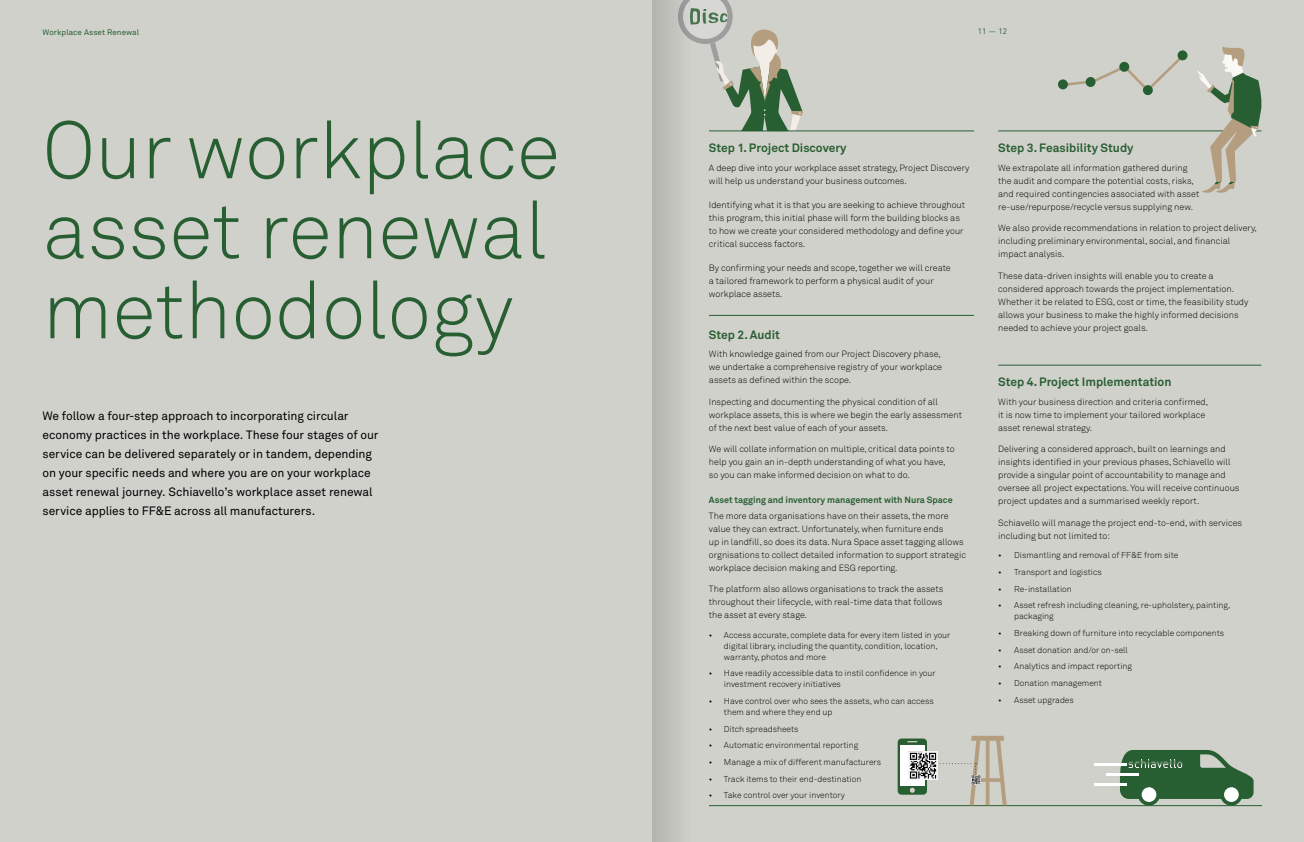
<style>
.page{position:relative;width:1304px;height:842px;background:#d1d1cc}
.page>*{position:absolute;margin:0;border:0;box-sizing:border-box;transform-origin:0 0}
.t1{font:300 80px/80px "Akkurat Std";color:#285f32}
.t2{font:12px/19px "Akkurat Std";letter-spacing:-.005em;color:#000}
.t3{font:700 12px "Akkurat";color:#285f32}
.t4{font:300 9px/13px "Akkurat";color:#000}
.t5{font:700 9px "Akkurat";color:#285f32}
.t6{font:300 8.5px/11px "Akkurat";color:#000}
.t7{font:8px "Akkurat Std";letter-spacing:.01em;color:#285f32}
.t8{font:8px "DIN";color:#285f32}
</style>
<div class="page">
<hr style="left:709px;top:315px;width:265px;height:1px;background:#285f32">
<hr style="left:998px;top:130px;width:263px;height:1px;background:#285f32">
<hr style="left:998px;top:365px;width:263px;height:1px;background:#285f32">
<hr style="left:709px;top:805px;width:553px;height:1px;background:#285f32">
<svg style="left:692px;top:0;width:111px;height:130px"></svg>
<svg style="left:1197px;top:46px;width:65px;height:147px"></svg>
<svg style="left:1058px;top:50px;width:130px;height:45px"></svg>
<hr style="left:709px;top:130px;width:265px;height:1px;background:#285f32">
<svg style="left:1120px;top:750px;width:134px;height:56px"></svg>
<hr style="left:1094px;top:763px;width:33px;height:2px;background:#fff">
<hr style="left:1094px;top:783px;width:33px;height:2px;background:#fff">
<hr style="left:1106px;top:773px;width:33px;height:2px;background:#fff">
<div style="left:1224px;top:787px;width:15px;height:15px;background:#fff;border-radius:50%"></div>
<div style="left:1142px;top:787px;width:14px;height:15px;background:#fff;border-radius:50%"></div>
<img style="left:1127px;top:755px;width:58px;height:16px">
<svg style="left:898px;top:736px;width:109px;height:69px"></svg>
<div style="left:652px;top:0;width:40px;height:842px;background:linear-gradient(to right,#b4b4af,#cecec9)"></div>
<p class="t7" style="left:43px;top:27px;width:98px">Workplace Asset Renewal</p>
<p class="t8" style="left:978px;top:26px;width:30px">11 — 12</p>
<h1 class="t1" style="left:43px;top:110px;width:519px">Our workplace asset renewal methodology</h1>
<p class="t2" style="left:43px;top:407px;width:338px">We follow a four-step approach to incorporating circular economy practices in the workplace. These four stages of our service can be delivered separately or in tandem, depending on your specific needs and where you are on your workplace asset renewal journey. Schiavello’s workplace asset renewal service applies to FF&amp;E across all manufacturers.</p>
<h2 class="t3" style="left:709px;top:140px;width:139px">Step 1. Project Discovery</h2>
<p class="t4" style="left:709px;top:161px;width:262px">A deep dive into your workplace asset strategy, Project Discovery will help us understand your business outcomes.</p>
<p class="t4" style="left:709px;top:199px;width:258px">Identifying what it is that you are seeking to achieve throughout this program, this initial phase will form the building blocks as to how we create your considered methodology and define your critical success factors.</p>
<p class="t4" style="left:709px;top:262px;width:243px">By confirming your needs and scope, together we will create a tailored framework to perform a physical audit of your workplace assets.</p>
<h2 class="t3" style="left:709px;top:327px;width:73px">Step 2. Audit</h2>
<p class="t4" style="left:709px;top:348px;width:235px">With knowledge gained from our Project Discovery phase, we undertake a comprehensive registry of your workplace assets as defined within the scope.</p>
<p class="t4" style="left:709px;top:395px;width:255px">Inspecting and documenting the physical condition of all workplace assets, this is where we begin the early assessment of the next best value of each of your assets.</p>
<p class="t4" style="left:709px;top:443px;width:247px">We will collate information on multiple, critical data points to help you gain an in-depth understanding of what you have, so you can make informed decision on what to do.</p>
<p class="t5" style="left:709px;top:494px;width:245px">Asset tagging and inventory management with Nura Space</p>
<p class="t4" style="left:709px;top:509px;width:259px">The more data organisations have on their assets, the more value they can extract. Unfortunately, when furniture ends<br>up in landfill, so does its data. Nura Space asset tagging allows orgnisations to collect detailed information to support strategic workplace decision making and ESG reporting.</p>
<p class="t4" style="left:709px;top:583px;width:236px;text-align:justify">The platform also allows organisations to track the assets throughout their lifecycle, with real-time data that follows the asset at every stage.</p>
<p class="t6" style="left:724px;top:629px;width:228px;text-indent:-15px">• Access accurate, complete data for every item listed in your digital library, including the quantity, condition, location, warranty, photos and more</p>
<p class="t6" style="left:724px;top:668px;width:213px;text-indent:-15px">• Have readily accessible data to instil confidence in your investment recovery initiatives</p>
<p class="t6" style="left:724px;top:696px;width:211px;text-indent:-15px">• Have control over who sees the assets, who can access them and where they end up</p>
<p class="t6" style="left:709px;top:723px;width:91px">• Ditch spreadsheets</p>
<p class="t6" style="left:709px;top:740px;width:151px">• Automatic environmental reporting</p>
<p class="t6" style="left:709px;top:757px;width:174px">• Manage a mix of different manufacturers</p>
<p class="t6" style="left:709px;top:773px;width:154px">• Track items to their end-destination</p>
<p class="t6" style="left:709px;top:790px;width:137px">• Take control over your inventory</p>
<h2 class="t3" style="left:998px;top:140px;width:137px">Step 3. Feasibility Study</h2>
<p class="t4" style="left:998px;top:161px;width:203px">We extrapolate all information gathered during the audit and compare the potential costs, risks, and required contingencies associated with asset re-use/repurpose/recycle versus supplying new.</p>
<p class="t4" style="left:998px;top:222px;width:260px">We also provide recommendations in relation to project delivery, including preliminary environmental, social, and financial impact analysis.</p>
<p class="t4" style="left:998px;top:269px;width:252px">These data-driven insights will enable you to create a considered approach towards the project implementation.<br>Whether it be related to ESG, cost or time, the feasibility study allows your business to make the highly informed decisions needed to achieve your project goals.</p>
<h2 class="t3" style="left:998px;top:374px;width:175px">Step 4. Project Implementation</h2>
<p class="t4" style="left:998px;top:395px;width:211px">With your business direction and criteria confirmed, it is now time to implement your tailored workplace asset renewal strategy.</p>
<p class="t4" style="left:998px;top:443px;width:243px">Delivering a considered approach, built on learnings and insights identified in your previous phases, Schiavello will provide a singular point of accountability to manage and oversee all project expectations. You will receive continuous project updates and a summarised weekly report.</p>
<p class="t4" style="left:998px;top:516px;width:245px">Schiavello will manage the project end-to-end, with services including but not limited to:</p>
<p class="t6" style="left:998px;top:550px;width:182px">• Dismantling and removal of FF&amp;E from site</p>
<p class="t6" style="left:998px;top:567px;width:105px">• Transport and logistics</p>
<p class="t6" style="left:998px;top:583px;width:75px">• Re-installation</p>
<p class="t6" style="left:1014px;top:600px;width:218px;text-indent:-16px">• Asset refresh including cleaning, re-upholstery, painting, packaging</p>
<p class="t6" style="left:998px;top:628px;width:228px">• Breaking down of furniture into recyclable components</p>
<p class="t6" style="left:998px;top:644px;width:131px">• Asset donation and/or on-sell</p>
<p class="t6" style="left:998px;top:661px;width:135px">• Analytics and impact reporting</p>
<p class="t6" style="left:998px;top:678px;width:105px">• Donation management</p>
<p class="t6" style="left:998px;top:694px;width:77px">• Asset upgrades</p>
</div>
